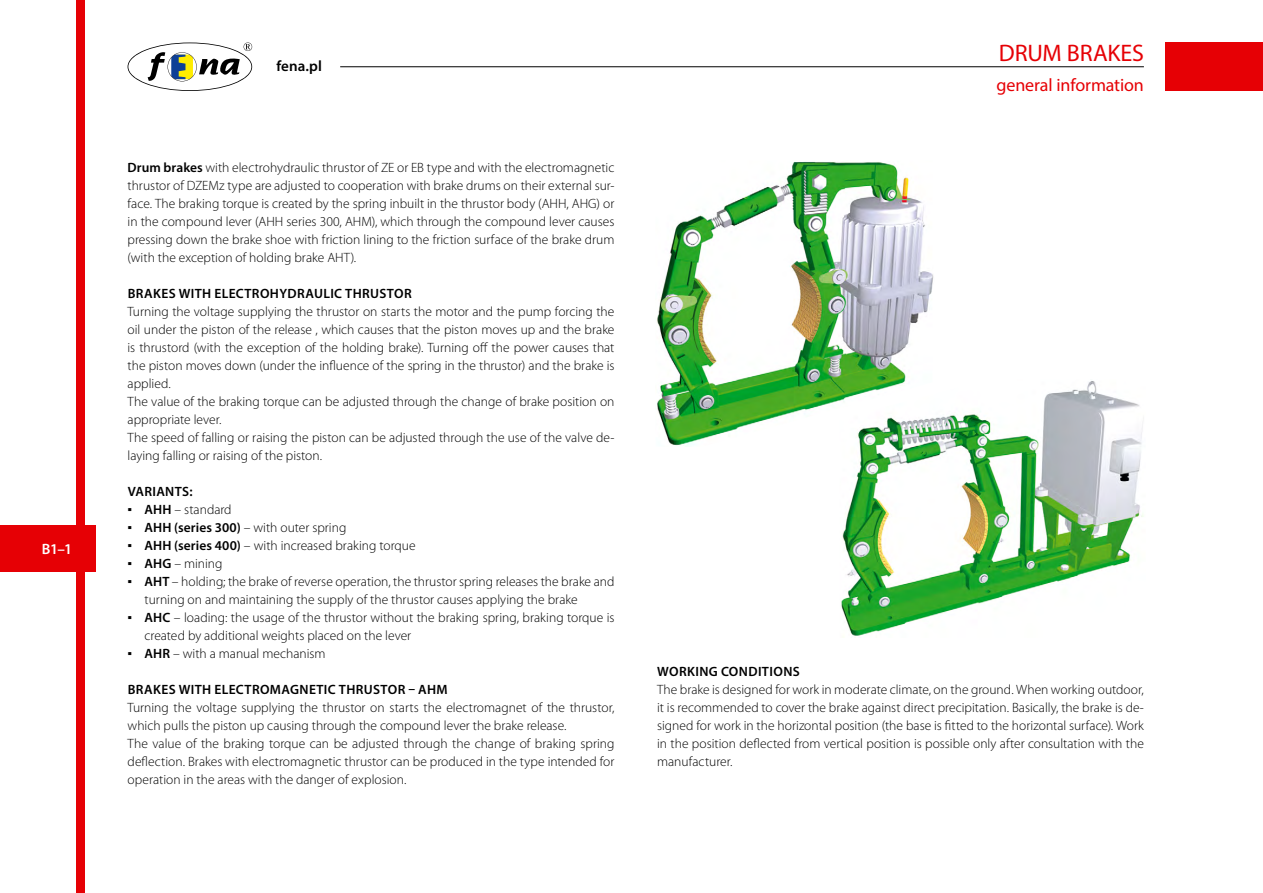
<style>
.page{position:relative;width:1263px;height:893px;background:#fff}
.page>*{position:absolute;margin:0;border:0;box-sizing:border-box;transform-origin:0 0}
.t1{font:24px "Myriad Pro";letter-spacing:-.005em;color:#e60005}
.t2{font:18px "Myriad Pro";letter-spacing:-.005em;color:#e60005}
.t3{font:600 15px "Myriad Pro";letter-spacing:.005em;color:#000}
.t4{font:600 15px "Myriad Pro";color:#fff}
.t5{font:300 13.5px/18px "Myriad Pro";color:#000}
.t6{font:600 13.5px "Myriad Pro";letter-spacing:.03em;color:#000}
.s1{font-weight:600}
.s2{font-family:"Tahoma";font-weight:400}
</style>
<div class="page">
<div style="left:77px;top:0;width:8px;height:893px;background:#e60005"></div>
<div style="left:0;top:525px;width:95px;height:47px;background:#e60005"></div>
<svg style="left:128px;top:43px;width:124px;height:48px"></svg>
<hr style="left:340px;top:67px;width:804px;height:1px;background:#000">
<div style="left:1165px;top:43px;width:98px;height:48px;background:#e60005"></div>
<img style="left:657px;top:161px;width:277px;height:286px">
<img style="left:840px;top:379px;width:304px;height:257px">
<p class="t4" style="left:42px;top:540px;width:32px">B1–1</p>
<p class="t3" style="left:276px;top:57px;width:47px">fena.pl</p>
<p class="t5" style="left:128px;top:159px;width:488px;text-align:justify"><span class="s1">Drum brakes</span> with electrohydraulic thrustor of ZE or EB type and with the electromagnetic thrustor of DZEMz type are adjusted to cooperation with brake drums on their external sur&shy;face. The braking torque is created by the spring inbuilt in the thrustor body (AHH, AHG) or in the compound lever (AHH series 300, AHM), which through the compound lever causes pressing down the brake shoe with friction lining to the friction surface of the brake drum (with the exception of holding brake AHT).</p>
<p class="t6" style="left:128px;top:285px;width:286px">BRAKES WITH ELECTROHYDRAULIC THRUSTOR</p>
<p class="t5" style="left:128px;top:302px;width:488px">Turning the voltage supplying the thrustor on starts the motor and the pump forcing the oil under the piston of the release , which causes that the piston moves up and the brake is thrustord (with the exception of the holding brake). Turning off the power causes that the piston moves down (under the influence of the spring in the thrustor) and the brake is applied.<br>The value of the braking torque can be adjusted through the change of brake position on appropriate lever.<br>The speed of falling or raising the piston can be adjusted through the use of the valve de&shy;laying falling or raising of the piston.</p>
<p class="t6" style="left:128px;top:483px;width:66px">VARIANTS:</p>
<p class="t5" style="left:128px;top:500px;width:106px"><span class="s2">▪</span> <span class="s1">AHH</span> – standard</p>
<p class="t5" style="left:128px;top:518px;width:220px"><span class="s2">▪</span> <span class="s1">AHH (series 300)</span> – with outer spring</p>
<p class="t5" style="left:128px;top:536px;width:290px"><span class="s2">▪</span> <span class="s1">AHH (series 400)</span> – with increased braking torque</p>
<p class="t5" style="left:128px;top:554px;width:96px"><span class="s2">▪</span> <span class="s1">AHG</span> – mining</p>
<p class="t5" style="left:145px;top:572px;width:471px;text-indent:-17px"><span class="s2">▪</span> <span class="s1">AHT</span> – holding; the brake of reverse operation, the thrustor spring releases the brake and turning on and maintaining the supply of the thrustor causes applying the brake</p>
<p class="t5" style="left:145px;top:608px;width:471px;text-indent:-17px"><span class="s2">▪</span> <span class="s1">AHC</span> – loading: the usage of the thrustor without the braking spring, braking torque is created by additional weights placed on the lever</p>
<p class="t5" style="left:128px;top:644px;width:199px"><span class="s2">▪</span> <span class="s1">AHR</span> – with a manual mechanism</p>
<p class="t6" style="left:128px;top:681px;width:322px">BRAKES WITH ELECTROMAGNETIC THRUSTOR – AHM</p>
<p class="t5" style="left:128px;top:698px;width:488px">Turning the voltage supplying the thrustor on starts the electromagnet of the thrustor, which pulls the piston up causing through the compound lever the brake release.<br>The value of the braking torque can be adjusted through the change of braking spring deflection. Brakes with electromagnetic thrustor can be produced in the type intended for operation in the areas with the danger of explosion.</p>
<h1 class="t1" style="left:999px;top:38px;width:147px">DRUM BRAKES</h1>
<h2 class="t2" style="left:996px;top:73px;width:149px">general information</h2>
<p class="t6" style="left:657px;top:663px;width:144px">WORKING CONDITIONS</p>
<p class="t5" style="left:657px;top:680px;width:488px;text-align:justify">The brake is designed for work in moderate climate, on the ground. When working outdoor, it is recommended to cover the brake against direct precipitation. Basically, the brake is de&shy;signed for work in the horizontal position (the base is fitted to the horizontal surface). Work in the position deflected from vertical position is possible only after consultation with the manufacturer.</p>
</div>
